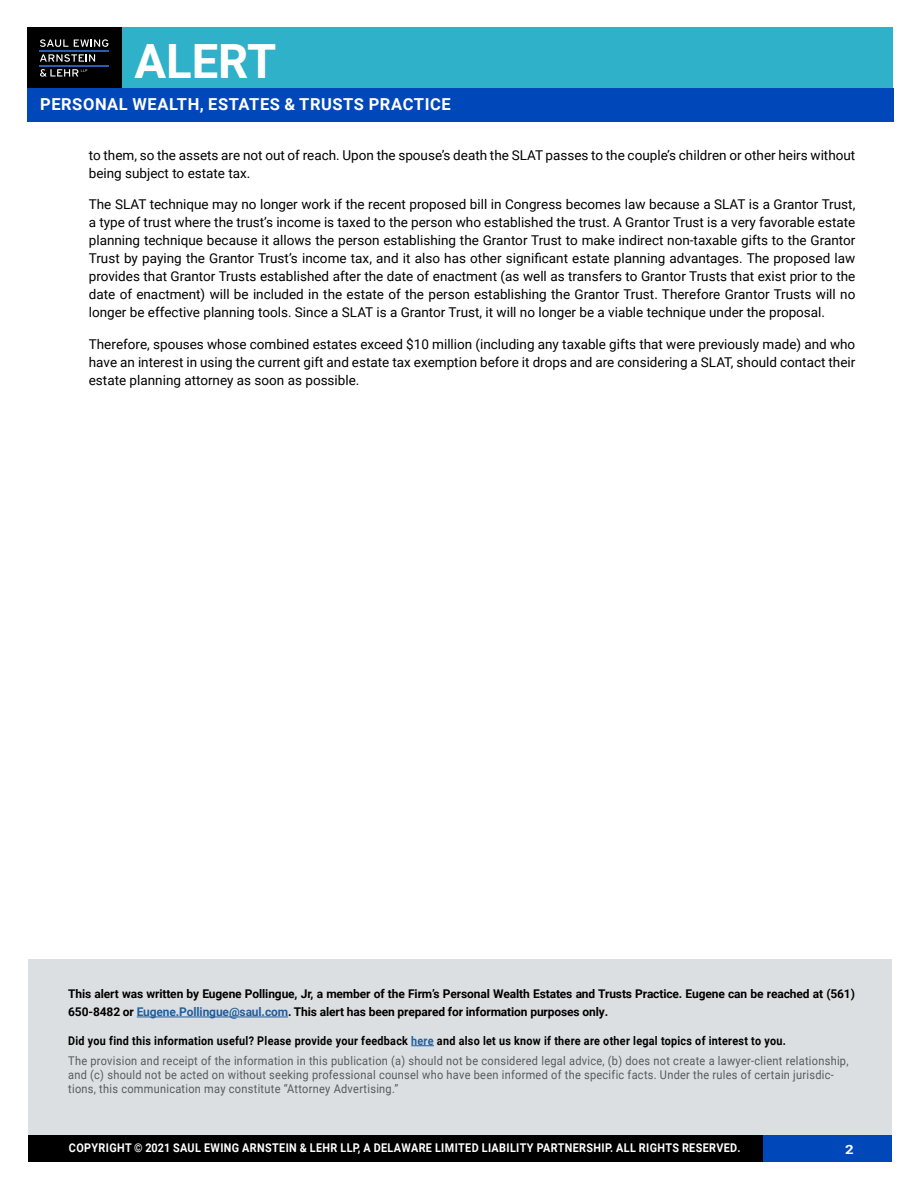
<style>
.page{position:relative;width:918px;height:1188px;background:#fff}
.page>*{position:absolute;margin:0;border:0;box-sizing:border-box;transform-origin:0 0}
.t1{font:700 47.25px "Roboto";color:#fff}
.t2{font:700 16.5px "Roboto";letter-spacing:.035em;color:#fff}
.t3{font:13.5px/18px "Roboto";color:#000;text-align:justify}
.t4{font:700 12.75px "Roboto";color:#fff;scale:1.17 1}
.t5{font:12px/19.8px "Roboto";letter-spacing:.025em;color:#58595b;scale:.92 1}
.t6{font:700 12px/18px "Roboto";letter-spacing:-.01em;color:#000}
.t7{font:700 12px "Roboto";letter-spacing:.035em;color:#fff;scale:.9 1}
.s1{color:#215e9e}
.s2{font-weight:700;color:#000}
.s3{font-weight:700;color:#215e9e}
</style>
<div class="page">
<div style="left:121px;top:27px;width:772px;height:94px;background:#2fb1c9"></div>
<div style="left:27px;top:88px;width:866px;height:33px;background:#0047ba"></div>
<div style="left:27px;top:27px;width:94px;height:61px;background:#000"></div>
<svg style="left:40px;top:39px;width:28px;height:8px"></svg>
<svg style="left:74px;top:39px;width:34px;height:8px"></svg>
<svg style="left:40px;top:54px;width:55px;height:8px"></svg>
<svg style="left:40px;top:69px;width:47px;height:8px"></svg>
<hr style="left:39px;top:50px;width:70px;height:1px;background:#265eac">
<hr style="left:39px;top:65px;width:70px;height:1px;background:#265eac">
<div style="left:28px;top:959px;width:864px;height:203px;background:#dbdfe1"></div>
<hr style="left:137px;top:1017px;width:151px;height:1px;background:#215e9e">
<svg style="left:411px;top:1045px;width:23px;height:1px"></svg>
<div style="left:28px;top:1135px;width:735px;height:27px;background:#000"></div>
<div style="left:763px;top:1135px;width:129px;height:27px;background:#0047ba"></div>
<h1 class="t1" style="left:134px;top:28px;width:144px">ALERT</h1>
<p class="t2" style="left:40px;top:93px;width:412px">PERSONAL WEALTH, ESTATES &amp; TRUSTS PRACTICE</p>
<p class="t3" style="left:89px;top:145px;width:768px">to them, so the assets are not out of reach. Upon the spouse’s death the SLAT passes to the couple’s children or other heirs without being subject to estate tax.</p>
<p class="t3" style="left:89px;top:195px;width:768px">The SLAT technique may no longer work if the recent proposed bill in Congress becomes law because a SLAT is a Grantor Trust, a type of trust where the trust’s income is taxed to the person who established the trust. A Grantor Trust is a very favorable estate planning technique because it allows the person establishing the Grantor Trust to make indirect non-taxable gifts to the Grantor Trust by paying the Grantor Trust’s income tax, and it also has other significant estate planning advantages. The proposed law provides that Grantor Trusts established after the date of enactment (as well as transfers to Grantor Trusts that exist prior to the date of enactment) will be included in the estate of the person establishing the Grantor Trust. Therefore Grantor Trusts will no longer be effective planning tools. Since a SLAT is a Grantor Trust, it will no longer be a viable technique under the proposal.</p>
<p class="t3" style="left:89px;top:334px;width:768px">Therefore, spouses whose combined estates exceed $10 million (including any taxable gifts that were previously made) and who have an interest in using the current gift and estate tax exemption before it drops and are considering a SLAT, should contact their estate planning attorney as soon as possible.</p>
<p class="t6" style="left:68px;top:984px;width:788px">This alert was written by Eugene Pollingue, Jr, a member of the Firm’s Personal Wealth Estates and Trusts Practice. Eugene can be reached at (561)<br>650-8482 or <span class="s1">Eugene.Pollingue@saul.com</span>. This alert has been prepared for information purposes only.</p>
<p class="t5" style="left:68px;top:1030px;width:850px"><span class="s2">Did you find this information useful? Please provide your feedback</span> <span class="s3">here</span> <span class="s2">and also let us know if there are other legal topics of interest to you.<br></span>The provision and receipt of the information in this publication (a) should not be considered legal advice, (b) does not create a lawyer-client relationship,</p>
<p class="t5" style="left:68px;top:1067px;width:834px;line-height:14.4px">and (c) should not be acted on without seeking professional counsel who have been informed of the specific facts. Under the rules of certain jurisdic&shy;tions, this communication may constitute “Attorney Advertising.”</p>
<p class="t7" style="left:69px;top:1140px;width:748px">COPYRIGHT © 2021 SAUL EWING ARNSTEIN &amp; LEHR LLP, A DELAWARE LIMITED LIABILITY PARTNERSHIP. ALL RIGHTS RESERVED.</p>
<p class="t4" style="left:845px;top:1141px;width:9px">2</p>
</div>
